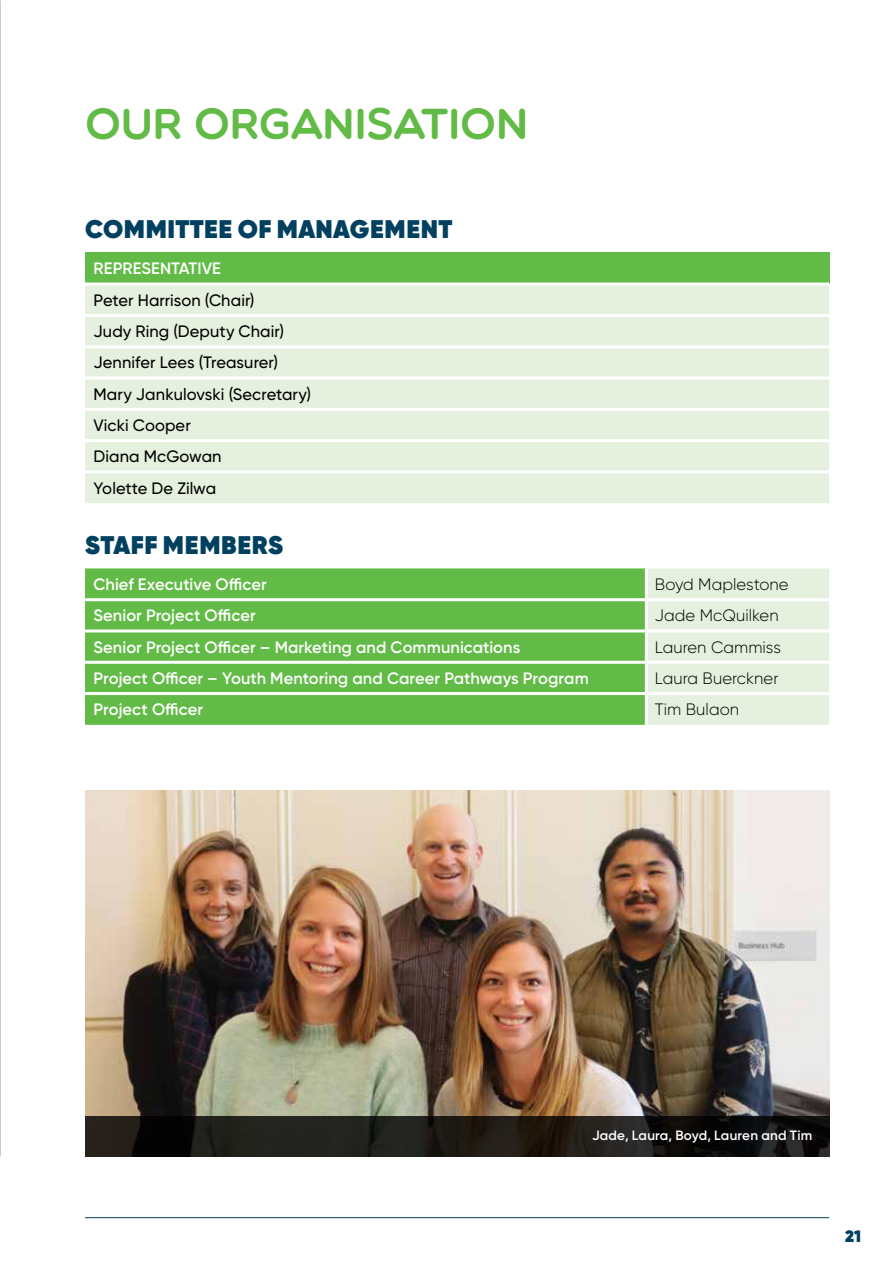
<style>
.page{position:relative;width:893px;height:1263px;background:#fff}
.page>*{position:absolute;margin:0;border:0;box-sizing:border-box;transform-origin:0 0}
.t1{font:43.5px "Multicolore";letter-spacing:-.01em;color:#62bb46}
.t2{font:800 25.5px "Gilroy";letter-spacing:.02em;color:#024060}
.t3{font:600 16.5px "Gilroy";color:#fff}
.t4{font:500 16.5px/31.3px "Gilroy";letter-spacing:.005em;color:#000}
.t5{font:300 16.5px "Gilroy";letter-spacing:.005em;color:#000}
.t6{font:800 16.5px "Gilroy";color:#024060}
.t7{font:600 13.5px "Gilroy";letter-spacing:.015em;color:#fff}
</style>
<div class="page">
<hr style="left:85px;top:1217px;width:744px;height:1px;background:#024060">
<div style="left:85px;top:253px;width:744px;height:31px;background:#62bb46"></div>
<div style="left:85px;top:285px;width:744px;height:218px;background:#e5f1de"></div>
<hr style="left:85px;top:282px;width:744px;height:3px;background:#fff">
<hr style="left:85px;top:314px;width:744px;height:3px;background:#fff">
<hr style="left:85px;top:345px;width:744px;height:3px;background:#fff">
<hr style="left:85px;top:377px;width:744px;height:3px;background:#fff">
<hr style="left:85px;top:408px;width:744px;height:3px;background:#fff">
<hr style="left:85px;top:439px;width:744px;height:3px;background:#fff">
<hr style="left:85px;top:470px;width:744px;height:3px;background:#fff">
<div style="left:85px;top:568px;width:560px;height:157px;background:#62bb46"></div>
<div style="left:648px;top:568px;width:181px;height:157px;background:#e5f1de"></div>
<hr style="left:85px;top:598px;width:561px;height:3px;background:#fff">
<hr style="left:646px;top:598px;width:183px;height:3px;background:#fff">
<hr style="left:85px;top:629px;width:561px;height:3px;background:#fff">
<hr style="left:646px;top:629px;width:183px;height:3px;background:#fff">
<hr style="left:85px;top:661px;width:561px;height:3px;background:#fff">
<hr style="left:646px;top:661px;width:183px;height:3px;background:#fff">
<hr style="left:85px;top:692px;width:561px;height:3px;background:#fff">
<hr style="left:646px;top:692px;width:183px;height:3px;background:#fff">
<img style="left:85px;top:790px;width:744px;height:326px">
<svg style="left:85px;top:1116px;width:744px;height:41px;background:#1a1915"></svg>
<h1 class="t1" style="left:85px;top:98px;width:444px">OUR ORGANISATION</h1>
<h2 class="t2" style="left:85px;top:213px;width:369px">COMMITTEE OF MANAGEMENT</h2>
<p class="t3" style="left:94px;top:258px;width:129px">REPRESENTATIVE</p>
<p class="t4" style="left:94px;top:284px;width:219px">Peter Harrison (Chair)<br>Judy Ring (Deputy Chair)<br>Jennifer Lees (Treasurer)<br>Mary Jankulovski (Secretary)<br>Vicki Cooper<br>Diana McGowan<br>Yolette De Zilwa</p>
<h2 class="t2" style="left:85px;top:529px;width:199px">STAFF MEMBERS</h2>
<p class="t3" style="left:94px;top:574px;width:175px">Chief Executive Officer</p>
<p class="t5" style="left:655px;top:574px;width:135px">Boyd Maplestone</p>
<p class="t3" style="left:94px;top:605px;width:164px">Senior Project Officer</p>
<p class="t5" style="left:655px;top:606px;width:125px">Jade McQuilken</p>
<p class="t3" style="left:94px;top:637px;width:428px">Senior Project Officer – Marketing and Communications</p>
<p class="t5" style="left:655px;top:637px;width:128px">Lauren Cammiss</p>
<p class="t3" style="left:94px;top:668px;width:497px">Project Officer – Youth Mentoring and Career Pathways Program</p>
<p class="t5" style="left:655px;top:668px;width:125px">Laura Buerckner</p>
<p class="t3" style="left:94px;top:699px;width:111px">Project Officer</p>
<p class="t5" style="left:655px;top:699px;width:86px">Tim Bulaon</p>
<p class="t7" style="left:592px;top:1126px;width:222px">Jade, Laura, Boyd, Lauren and Tim</p>
<p class="t6" style="left:845px;top:1226px;width:18px">21</p>
</div>
